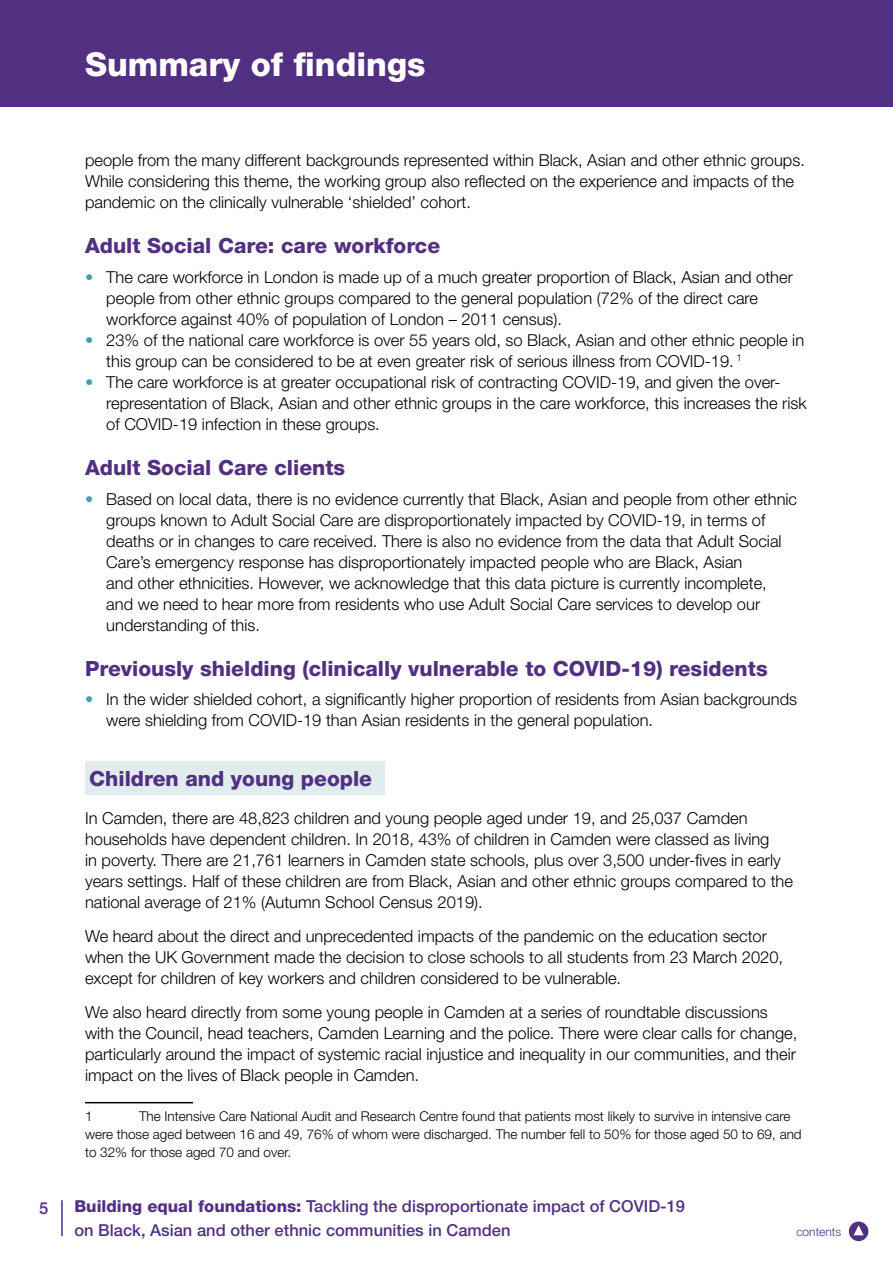
<style>
.page{position:relative;width:893px;height:1263px;background:#fff}
.page>*{position:absolute;margin:0;border:0;box-sizing:border-box;transform-origin:0 0}
.t1{font:800 33px "Helvetica Neue";color:#fff}
.t2{font:800 21px "Helvetica Neue";color:#523081}
.t3{font:300 16.5px/21px "Helvetica Neue";color:#000}
.t4{font:500 16.5px/24px "Helvetica Neue";color:#523081}
.t5{font:300 13.5px/18px "Helvetica Neue";color:#000}
.t6{font:300 12px "Helvetica Neue";color:#523081}
.s1{color:#42a1ad}
.s2{font-weight:800}
</style>
<div class="page">
<hr style="left:61px;top:1200px;width:2px;height:36px;background:#523081">
<div style="left:849px;top:1221px;width:19px;height:20px;background:#523081;border-radius:50%"></div>
<svg style="left:853px;top:1225px;width:11px;height:10px"></svg>
<div style="left:85px;top:761px;width:300px;height:34px;background:#e1ecef"></div>
<hr style="left:85px;top:1102px;width:108px;height:1px;background:#000">
<div style="left:0;top:21px;width:893px;height:85px;background:#523081"></div>
<div style="left:0;top:0;width:893px;height:21px;background:#523081"></div>
<h1 class="t1" style="left:85px;top:45px;width:342px">Summary of findings</h1>
<p class="t3" style="left:85px;top:149px;width:721px">people from the many different backgrounds represented within Black, Asian and other ethnic groups.<br>While considering this theme, the working group also reflected on the experience and impacts of the pandemic on the clinically vulnerable ‘shielded’ cohort.</p>
<p class="t2" style="left:85px;top:233px;width:357px">Adult Social Care: care workforce</p>
<p class="t3" style="left:106px;top:266px;width:688px;text-indent:-21px"><span class="s1">•</span> The care workforce in London is made up of a much greater proportion of Black, Asian and other people from other ethnic groups compared to the general population (72% of the direct care workforce against 40% of population of London – 2011 census).</p>
<p class="t3" style="left:106px;top:329px;width:699px;text-indent:-21px"><span class="s1">•</span> 23% of the national care workforce is over 55 years old, so Black, Asian and other ethnic people in this group can be considered to be at even greater risk of serious illness from COVID-19. <sup>1</sup></p>
<p class="t3" style="left:106px;top:371px;width:702px;text-indent:-21px"><span class="s1">•</span> The care workforce is at greater occupational risk of contracting COVID-19, and given the over&shy;representation of Black, Asian and other ethnic groups in the care workforce, this increases the risk of COVID-19 infection in these groups.</p>
<p class="t2" style="left:85px;top:455px;width:262px">Adult Social Care clients</p>
<p class="t3" style="left:106px;top:488px;width:692px;text-indent:-21px"><span class="s1">•</span> Based on local data, there is no evidence currently that Black, Asian and people from other ethnic groups known to Adult Social Care are disproportionately impacted by COVID-19, in terms of deaths or in changes to care received. There is also no evidence from the data that Adult Social Care’s emergency response has disproportionately impacted people who are Black, Asian<br>and other ethnicities. However, we acknowledge that this data picture is currently incomplete, and we need to hear more from residents who use Adult Social Care services to develop our understanding of this.</p>
<p class="t2" style="left:85px;top:656px;width:684px">Previously shielding (clinically vulnerable to COVID-19) residents</p>
<p class="t3" style="left:106px;top:689px;width:692px;text-indent:-21px"><span class="s1">•</span> In the wider shielded cohort, a significantly higher proportion of residents from Asian backgrounds were shielding from COVID-19 than Asian residents in the general population.</p>
<p class="t2" style="left:89px;top:766px;width:284px">Children and young people</p>
<p class="t3" style="left:85px;top:807px;width:709px">In Camden, there are 48,823 children and young people aged under 19, and 25,037 Camden households have dependent children. In 2018, 43% of children in Camden were classed as living<br>in poverty. There are 21,761 learners in Camden state schools, plus over 3,500 under-fives in early years settings. Half of these children are from Black, Asian and other ethnic groups compared to the national average of 21% (Autumn School Census 2019).</p>
<p class="t3" style="left:85px;top:925px;width:700px">We heard about the direct and unprecedented impacts of the pandemic on the education sector when the UK Government made the decision to close schools to all students from 23 March 2020, except for children of key workers and children considered to be vulnerable.</p>
<p class="t3" style="left:85px;top:1001px;width:714px">We also heard directly from some young people in Camden at a series of roundtable discussions with the Council, head teachers, Camden Learning and the police. There were clear calls for change, particularly around the impact of systemic racial injustice and inequality in our communities, and their impact on the lives of Black people in Camden.</p>
<p class="t5" style="left:85px;top:1106px;width:9px">1</p>
<p class="t5" style="left:85px;top:1106px;width:718px;text-indent:54px">The Intensive Care National Audit and Research Centre found that patients most likely to survive in intensive care were those aged between 16 and 49, 76% of whom were discharged. The number fell to 50% for those aged 50 to 69, and to 32% for those aged 70 and over.</p>
<p class="t4" style="left:39px;top:1196px;width:11px">5</p>
<p class="t4" style="left:74px;top:1194px;width:612px"><span class="s2">Building equal foundations:</span> Tackling the disproportionate impact of COVID-19 on Black, Asian and other ethnic communities in Camden</p>
<p class="t6" style="left:796px;top:1224px;width:46px">contents</p>
</div>
